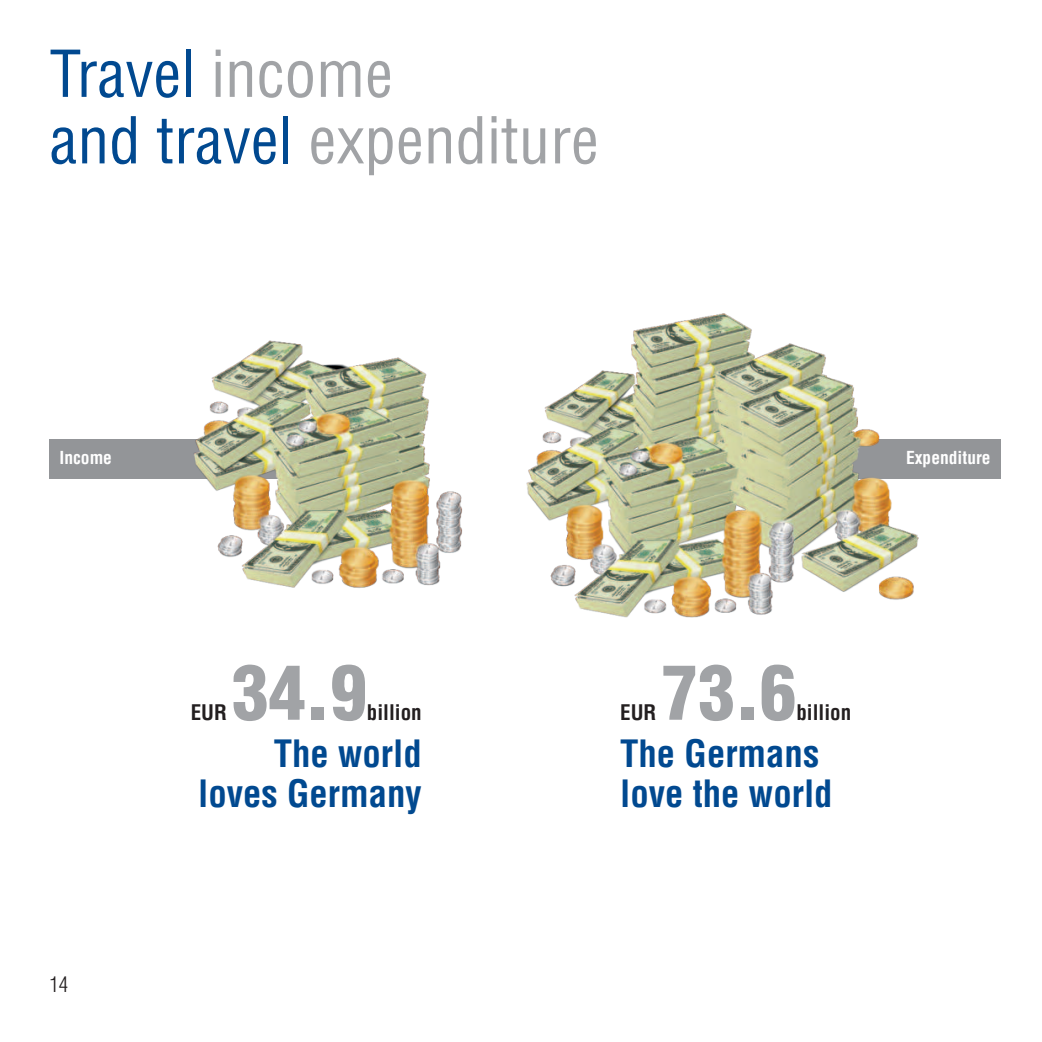
<style>
.page{position:relative;width:1042px;height:1042px;background:#fff}
.page>*{position:absolute;margin:0;border:0;box-sizing:border-box;transform-origin:0 0}
.t1{font:900 condensed 73.5px "Helvetica";color:#a1a3a6}
.t2{font:condensed 63px/66.5px "Helvetica";color:#a1a3a6}
.t3{font:700 condensed 36.75px/40.2px "Helvetica";color:#014990;text-align:right}
.t4{font:700 condensed 21px "Helvetica";color:#231f20}
.t5{font:300 condensed 21px "Helvetica";color:#231f20}
.t6{font:700 condensed 17.5px "Helvetica";color:#fff}
.s1{color:#014990}
</style>
<div class="page">
<div style="left:722px;top:439px;width:278px;height:40px;background:#939598"></div>
<div style="left:50px;top:439px;width:278px;height:40px;background:#939598"></div>
<img style="left:541px;top:313px;width:378px;height:305px">
<img style="left:194px;top:340px;width:347px;height:248px">
<h2 class="t2" style="left:50px;top:42px;width:551px"><span class="s1">Travel</span> income<br><span class="s1">and travel</span> expenditure</h2>
<p class="t6" style="left:60px;top:448px;width:54px">Income</p>
<p class="t6" style="left:906px;top:448px;width:86px">Expenditure</p>
<p class="t5" style="left:50px;top:972px;width:20px">14</p>
<h1 class="t1" style="left:232px;top:651px;width:136px">34.9</h1>
<p class="t4" style="left:191px;top:700px;width:38px">EUR</p>
<p class="t4" style="left:367px;top:700px;width:56px">billion</p>
<p class="t3" style="left:198px;top:734px;width:225px">The world loves Germany</p>
<h1 class="t1" style="left:661px;top:651px;width:136px">73.6</h1>
<p class="t4" style="left:796px;top:700px;width:56px">billion</p>
<p class="t3" style="left:620px;top:734px;width:214px;text-align:left">The Germans love the world</p>
<p class="t4" style="left:620px;top:700px;width:38px">EUR</p>
</div>
